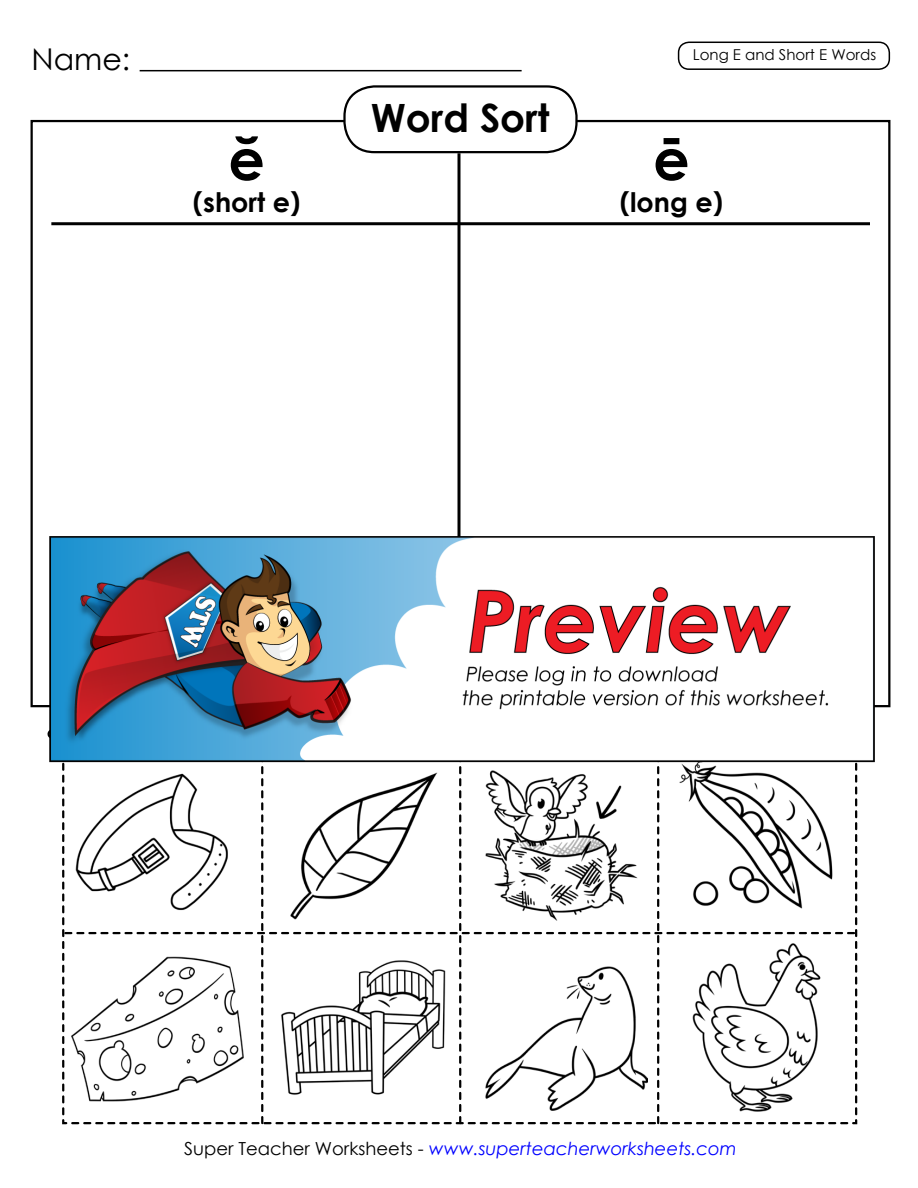
<style>
.page{position:relative;width:918px;height:1188px;background:#fff}
.page>*{position:absolute;margin:0;border:0;box-sizing:border-box;transform-origin:0 0}
.t1{font:700 57px "Century Gothic 2";color:#000}
.t2{font:700 39px "Century Gothic 2";color:#000}
.t3{font:30px "Century Gothic 2";color:#000}
.t4{font:700 27px "Century Gothic 2";color:#000}
.t5{font:italic 18px "Century Gothic 2";color:#00f}
.t6{font:15px "Century Gothic 2";color:#000}
.s1{font-style:normal;color:#000}
</style>
<div class="page">
<hr style="left:140px;top:70px;width:382px;height:1px;background:#000">
<div style="left:343px;top:85px;width:235px;height:68px;border:2px solid #000;border-radius:30px"></div>
<div style="left:678px;top:42px;width:212px;height:28px;border:2px solid #000;border-radius:10px"></div>
<hr style="left:458px;top:153px;width:2px;height:537px;background:#000">
<hr style="left:51px;top:222px;width:819px;height:3px;background:#000">
<svg style="left:62px;top:763px;width:795px;height:361px"></svg>
<img style="left:67px;top:763px;width:180px;height:163px">
<img style="left:70px;top:942px;width:174px;height:174px">
<img style="left:277px;top:941px;width:171px;height:172px">
<img style="left:482px;top:944px;width:166px;height:166px">
<img style="left:671px;top:941px;width:175px;height:173px">
<img style="left:279px;top:763px;width:167px;height:159px">
<img style="left:478px;top:763px;width:167px;height:159px">
<img style="left:678px;top:763px;width:159px;height:154px">
<img style="left:41px;top:518px;width:834px;height:245px">
<h3 class="t3" style="left:32px;top:38px;width:100px">Name:</h3>
<h1 class="t1" style="left:228px;top:116px;width:38px">ĕ</h1>
<h3 class="t4" style="left:193px;top:182px;width:109px">(short e)</h3>
<h2 class="t2" style="left:371px;top:89px;width:180px">Word Sort</h2>
<p class="t6" style="left:693px;top:44px;width:185px">Long E and Short E Words</p>
<h1 class="t1" style="left:653px;top:116px;width:38px">ē</h1>
<h3 class="t4" style="left:620px;top:182px;width:105px">(long e)</h3>
<p class="t5" style="left:184px;top:1136px;width:554px"><span class="s1">Super Teacher Worksheets -</span> www.superteacherworksheets.com</p>
</div>
